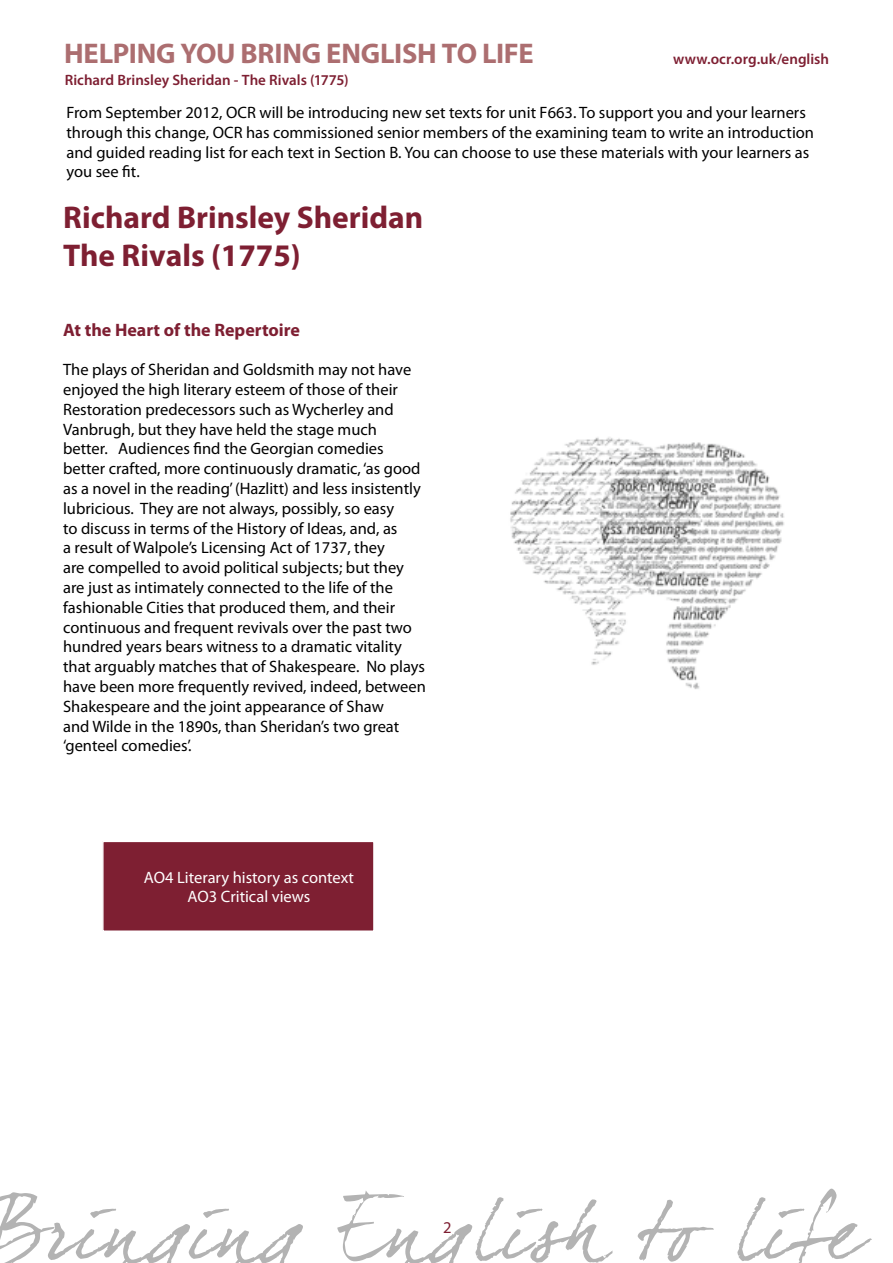
<style>
.page{position:relative;width:893px;height:1263px;background:#fff}
.page>*{position:absolute;margin:0;border:0;box-sizing:border-box;transform-origin:0 0}
.t1{font:700 31.5px/37.8px "Myriad Pro";color:#7e1f32}
.t2{font:700 28.5px "Myriad Pro";letter-spacing:-.005em;color:#ac6e70}
.t3{font:700 18px "Myriad Pro";color:#7e1f32}
.t4{font:16.5px/19.8px "Myriad Pro";color:#000}
.t5{font:16.5px/19.8px "Myriad Pro";color:#fff;text-align:center}
.t6{font:16.5px "Myriad Pro";color:#7e1f32}
.t7{font:600 15px "Myriad Pro";color:#7e1f32}
</style>
<div class="page">
<svg style="left:0;top:1188px;width:872px;height:75px"></svg>
<img style="left:510px;top:437px;width:274px;height:252px">
<div style="left:103px;top:841px;width:271px;height:90px;background:#7e1f32"></div>
<div style="left:102px;top:841px;width:273px;height:91px;border:2px solid #fff"></div>
<h2 class="t2" style="left:64px;top:35px;width:81px">HELPING</h2>
<h2 class="t2" style="left:180px;top:35px;width:355px">YOU Bring English to life</h2>
<p class="t7" style="left:673px;top:49px;width:158px">www.ocr.org.uk/english</p>
<p class="t7" style="left:65px;top:70px;width:285px">Richard Brinsley Sheridan - The Rivals (1775)</p>
<p class="t4" style="left:66px;top:102px;width:749px">From September 2012, OCR will be introducing new set texts for unit F663. To support you and your learners through this change, OCR has commissioned senior members of the examining team to write an introduction and guided reading list for each text in Section B. You can choose to use these materials with your learners as you see fit.</p>
<h1 class="t1" style="left:63px;top:197px;width:361px">Richard Brinsley Sheridan<br>The Rivals (1775)</h1>
<p class="t3" style="left:63px;top:318px;width:239px">At the Heart of the Repertoire</p>
<p class="t4" style="left:63px;top:359px;width:364px">The plays of Sheridan and Goldsmith may not have enjoyed the high literary esteem of those of their Restoration predecessors such as Wycherley and Vanbrugh, but they have held the stage much<br>better. Audiences find the Georgian comedies better crafted, more continuously dramatic, ‘as good as a novel in the reading’ (Hazlitt) and less insistently lubricious. They are not always, possibly, so easy<br>to discuss in terms of the History of Ideas, and, as<br>a result of Walpole’s Licensing Act of 1737, they<br>are compelled to avoid political subjects; but they are just as intimately connected to the life of the fashionable Cities that produced them, and their continuous and frequent revivals over the past two hundred years bears witness to a dramatic vitality that arguably matches that of Shakespeare. No plays have been more frequently revived, indeed, between Shakespeare and the joint appearance of Shaw<br>and Wilde in the 1890s, than Sheridan’s two great ‘genteel comedies’.</p>
<p class="t5" style="left:144px;top:867px;width:212px">AO4 Literary history as context<br>AO3 Critical views</p>
<p class="t6" style="left:443px;top:1217px;width:10px">2</p>
</div>
